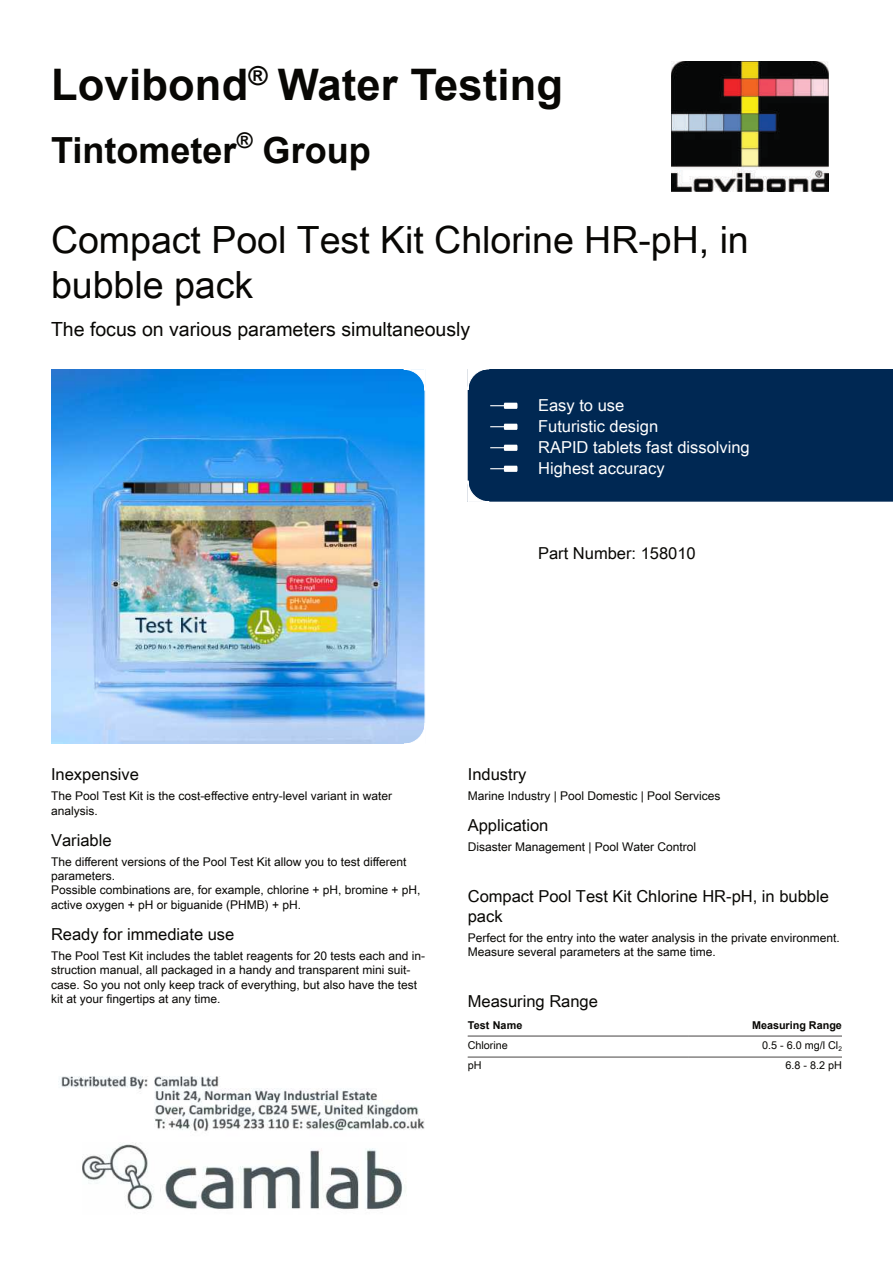
<style>
.page{position:relative;width:893px;height:1263px;background:#fff}
.page>*{position:absolute;margin:0;border:0;box-sizing:border-box;transform-origin:0 0}
.t1{font:700 43.5px "Arial";letter-spacing:.005em;color:#080704}
.t2{font:37.5px/45px "Arial Unicode MS";color:#080704}
.t3{font:700 36px "Arial";color:#080704}
.t4{font:19.5px "Arial Unicode MS";color:#080704}
.t5{font:16.5px/19.5px "Arial Unicode MS";color:#080704}
.t6{font:16.5px/21px "Arial Unicode MS";color:#fff}
.t7{font:12px/14.4px "Arial Unicode MS";color:#080704}
.t8{font:10.8px "Arial Unicode MS";color:#080704}
.t9{font:700 10.8px "Arial";color:#080704}
</style>
<div class="page">
<img style="left:672px;top:62px;width:156px;height:129px">
<img style="left:51px;top:370px;width:374px;height:374px">
<svg style="left:403px;top:369px;width:22px;height:22px"></svg>
<svg style="left:404px;top:722px;width:21px;height:22px"></svg>
<div style="left:467px;top:369px;width:426px;height:133px;background:#002853"></div>
<hr style="left:468px;top:1036px;width:221px;height:1px;background:#838180">
<hr style="left:689px;top:1036px;width:153px;height:1px;background:#838180">
<hr style="left:468px;top:1057px;width:221px;height:1px;background:#838180">
<hr style="left:689px;top:1057px;width:153px;height:1px;background:#838180">
<img style="left:58px;top:1076px;width:367px;height:134px">
<h1 class="t1" style="left:51px;top:68px;width:514px">Lovibond<sup>®</sup> Water Testing</h1>
<h3 class="t3" style="left:51px;top:137px;width:321px">Tintometer<sup>®</sup> Group</h3>
<h2 class="t2" style="left:51px;top:221px;width:699px">Compact Pool Test Kit Chlorine HR-pH, in bubble pack</h2>
<h3 class="t4" style="left:51px;top:322px;width:421px">The focus on various parameters simultaneously</h3>
<h3 class="t6" style="left:538px;top:396px;width:213px">Easy to use<br>Futuristic design<br>RAPID tablets fast dissolving<br>Highest accuracy</h3>
<h3 class="t5" style="left:538px;top:545px;width:159px">Part Number: 158010</h3>
<h3 class="t5" style="left:51px;top:766px;width:90px">Inexpensive</h3>
<p class="t7" style="left:51px;top:790px;width:343px">The Pool Test Kit is the cost-effective entry-level variant in water analysis.</p>
<h3 class="t5" style="left:51px;top:831px;width:62px">Variable</h3>
<p class="t7" style="left:51px;top:855px;width:371px">The different versions of the Pool Test Kit allow you to test different parameters.<br>Possible combinations are, for example, chlorine + pH, bromine + pH, active oxygen + pH or biguanide (PHMB) + pH.</p>
<h3 class="t5" style="left:51px;top:926px;width:185px">Ready for immediate use</h3>
<p class="t7" style="left:51px;top:949px;width:375px">The Pool Test Kit includes the tablet reagents for 20 tests each and in&shy;struction manual, all packaged in a handy and transparent mini suit&shy;case. So you not only keep track of everything, but also have the test kit at your fingertips at any time.</p>
<h3 class="t5" style="left:468px;top:766px;width:60px">Industry</h3>
<p class="t7" style="left:468px;top:790px;width:254px">Marine Industry | Pool Domestic | Pool Services</p>
<h3 class="t5" style="left:468px;top:817px;width:82px">Application</h3>
<p class="t7" style="left:468px;top:841px;width:230px">Disaster Management | Pool Water Control</p>
<h3 class="t5" style="left:468px;top:888px;width:363px">Compact Pool Test Kit Chlorine HR-pH, in bubble pack</h3>
<p class="t7" style="left:468px;top:931px;width:373px">Perfect for the entry into the water analysis in the private environment.<br>Measure several parameters at the same time.</p>
<h3 class="t5" style="left:468px;top:993px;width:132px">Measuring Range</h3>
<p class="t9" style="left:468px;top:1021px;width:56px">Test Name</p>
<p class="t9" style="left:752px;top:1021px;width:91px">Measuring Range</p>
<p class="t8" style="left:468px;top:1041px;width:42px">Chlorine</p>
<p class="t8" style="left:762px;top:1041px;width:81px">0.5 - 6.0 mg/l Cl<sub>2</sub></p>
<p class="t8" style="left:468px;top:1061px;width:15px">pH</p>
<p class="t8" style="left:786px;top:1061px;width:58px">6.8 - 8.2 pH</p>
</div>
